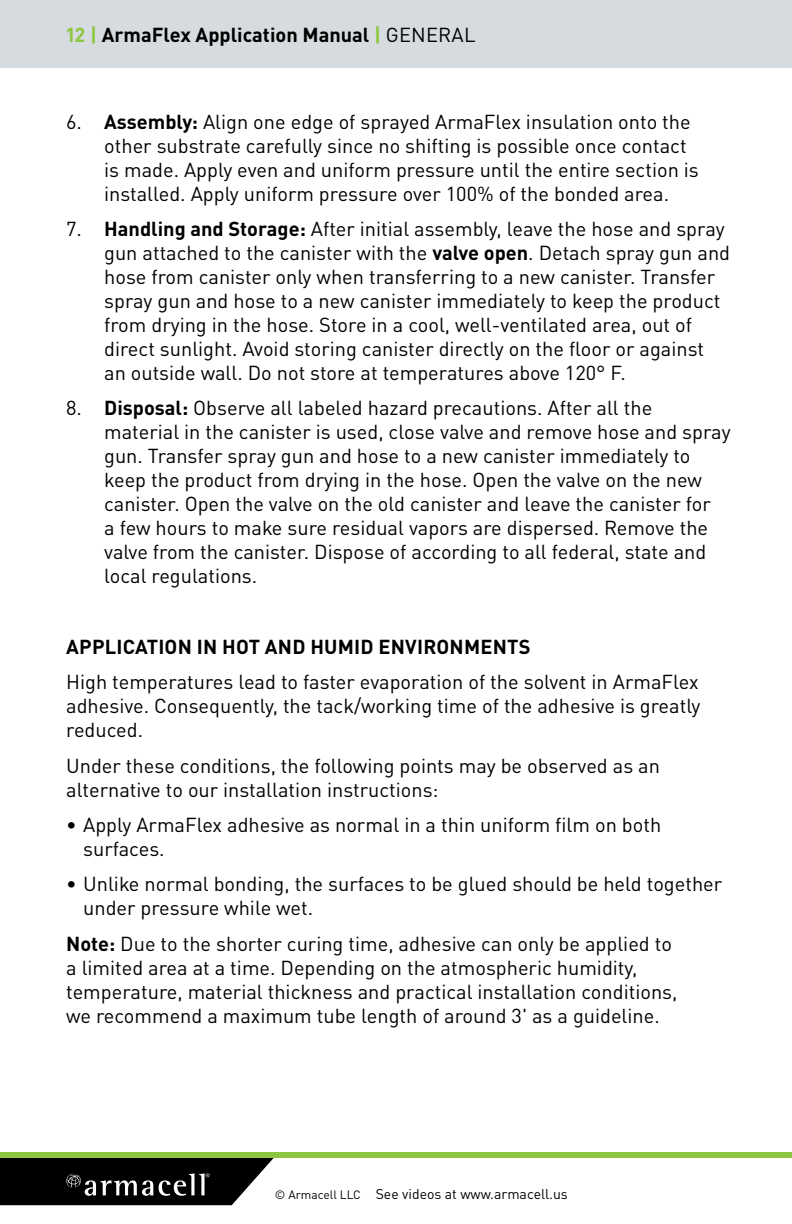
<style>
.page{position:relative;width:792px;height:1224px;background:#fff}
.page>*{position:absolute;margin:0;border:0;box-sizing:border-box;transform-origin:0 0}
.t1{font:20px/24px "DIN Pro";color:#000}
.t2{font:700 20px "DIN Pro";color:#000}
.t3{font:14px "DIN Pro";color:#000}
.s1{color:#8dc63f}
.s2{font-weight:400}
.s3{font-weight:700}
.s4{font-size:12px}
</style>
<div class="page">
<div style="left:0;top:0;width:792px;height:67px;background:#d5dbde"></div>
<div style="left:0;top:1152px;width:792px;height:6px;background:#8dc63f"></div>
<svg style="left:0;top:1158px;width:274px;height:47px;background:#232323"></svg>
<p class="t2" style="left:66px;top:18px;width:411px"><span class="s1">12 |</span> ArmaFlex Application Manual <span class="s1">|</span> <span class="s2">GENERAL</span></p>
<p class="t1" style="left:104px;top:108px;width:596px;text-indent:-38px">6. <span class="s3">Assembly:</span> Align one edge of sprayed ArmaFlex insulation onto the other substrate carefully since no shifting is possible once contact is made. Apply even and uniform pressure until the entire section is installed. Apply uniform pressure over 100% of the bonded area.</p>
<p class="t1" style="left:104px;top:215px;width:627px;text-indent:-38px">7. <span class="s3">Handling and Storage:</span> After initial assembly, leave the hose and spray gun attached to the canister with the <span class="s3">valve open</span>. Detach spray gun and hose from canister only when transferring to a new canister. Transfer spray gun and hose to a new canister immediately to keep the product from drying in the hose. Store in a cool, well-ventilated area, out of direct sunlight. Avoid storing canister directly on the floor or against an outside wall. Do not store at temperatures above 120° F.</p>
<p class="t1" style="left:104px;top:394px;width:628px;text-indent:-38px">8. <span class="s3">Disposal:</span> Observe all labeled hazard precautions. After all the material in the canister is used, close valve and remove hose and spray gun. Transfer spray gun and hose to a new canister immediately to keep the product from drying in the hose. Open the valve on the new canister. Open the valve on the old canister and leave the canister for<br>a few hours to make sure residual vapors are dispersed. Remove the valve from the canister. Dispose of according to all federal, state and local regulations.</p>
<p class="t2" style="left:66px;top:630px;width:466px">APPLICATION IN HOT AND HUMID ENVIRONMENTS</p>
<p class="t1" style="left:66px;top:668px;width:636px;text-align:justify">High temperatures lead to faster evaporation of the solvent in ArmaFlex adhesive. Consequently, the tack/working time of the adhesive is greatly reduced.</p>
<p class="t1" style="left:66px;top:752px;width:595px">Under these conditions, the following points may be observed as an alternative to our installation instructions:</p>
<p class="t1" style="left:83px;top:811px;width:580px;text-indent:-17px">• Apply ArmaFlex adhesive as normal in a thin uniform film on both surfaces.</p>
<p class="t1" style="left:83px;top:870px;width:641px;text-indent:-17px">• Unlike normal bonding, the surfaces to be glued should be held together under pressure while wet.</p>
<p class="t1" style="left:66px;top:930px;width:613px"><span class="s3">Note:</span> Due to the shorter curing time, adhesive can only be applied to a limited area at a time. Depending on the atmospheric humidity, temperature, material thickness and practical installation conditions, we recommend a maximum tube length of around 3' as a guideline.</p>
<p class="t3" style="left:275px;top:1182px;width:294px"><span class="s4">© Armacell LLC</span> See videos at www.armacell.us</p>
</div>
